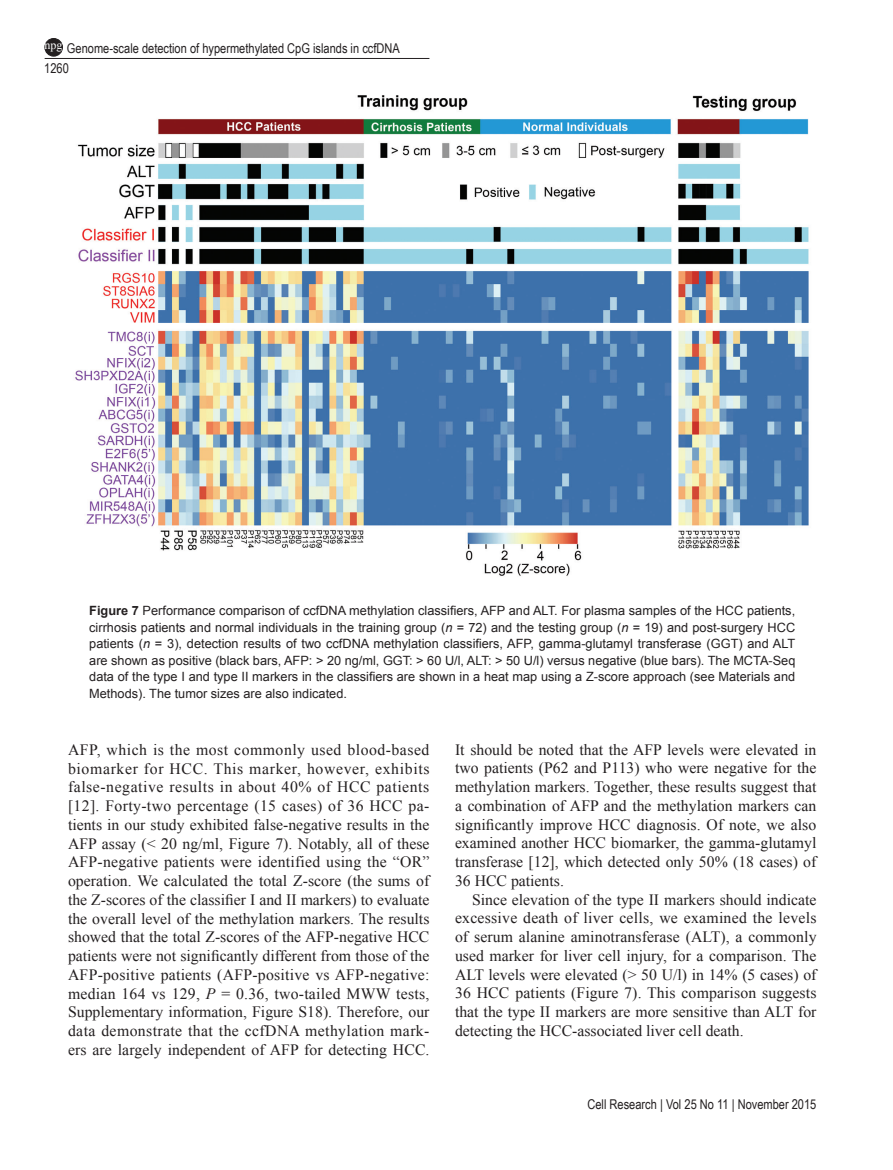
<style>
.page{position:relative;width:893px;height:1170px;background:#fff}
.page>*{position:absolute;margin:0;border:0;box-sizing:border-box;transform-origin:0 0}
.t1{font:15.75px/18.8px "Times New Roman";color:#231f20;text-align:justify}
.t2{font:13.5px "Arial Narrow";color:#231f20}
.t3{font:12.75px/16.5px "Arial";color:#231f20;text-align:justify}
.t4{font:12px "Times New Roman";color:#fff}
.s1{font-weight:700}
.s2{font-style:italic}
</style>
<div class="page">
<hr style="left:45px;top:58px;width:384px;height:1px;background:#231f20">
<div style="left:45px;top:38px;width:17px;height:18px;background:#231f20;border-radius:50%"></div>
<div style="left:45px;top:38px;width:18px;height:18px;border:1px solid #231f20;border-radius:50%"></div>
<img style="left:75px;top:95px;width:734px;height:481px">
<p class="t2" style="left:67px;top:39px;width:334px">Genome-scale detection of hypermethylated CpG islands in ccfDNA</p>
<p class="t4" style="left:45px;top:37px;width:20px">npg</p>
<p class="t2" style="left:44px;top:58px;width:26px">1260</p>
<p class="t3" style="left:89px;top:602px;width:708px"><span class="s1">Figure 7</span> Performance comparison of ccfDNA methylation classifiers, AFP and ALT. For plasma samples of the HCC patients, cirrhosis patients and normal individuals in the training group (<span class="s2">n</span> = 72) and the testing group (<span class="s2">n</span> = 19) and post-surgery HCC patients (<span class="s2">n</span> = 3), detection results of two ccfDNA methylation classifiers, AFP, gamma-glutamyl transferase (GGT) and ALT are shown as positive (black bars, AFP: &gt; 20 ng/ml, GGT: &gt; 60 U/l, ALT: &gt; 50 U/l) versus negative (blue bars). The MCTA-Seq data of the type I and type II markers in the classifiers are shown in a heat map using a Z-score approach (see Materials and Methods). The tumor sizes are also indicated.</p>
<p class="t1" style="left:68px;top:739px;width:363px">AFP, which is the most commonly used blood-based biomarker for HCC. This marker, however, exhibits false-negative results in about 40% of HCC patients [12]. Forty-two percentage (15 cases) of 36 HCC pa&shy;tients in our study exhibited false-negative results in the AFP assay (&lt; 20 ng/ml, Figure 7). Notably, all of these AFP-negative patients were identified using the “OR” operation. We calculated the total Z-score (the sums of the Z-scores of the classifier I and II markers) to evaluate the overall level of the methylation markers. The results showed that the total Z-scores of the AFP-negative HCC patients were not significantly different from those of the AFP-positive patients (AFP-positive vs AFP-negative: median 164 vs 129, <span class="s2">P</span> = 0.36, two-tailed MWW tests, Supplementary information, Figure S18). Therefore, our data demonstrate that the ccfDNA methylation mark&shy;ers are largely independent of AFP for detecting HCC.</p>
<p class="t1" style="left:455px;top:739px;width:363px">It should be noted that the AFP levels were elevated in two patients (P62 and P113) who were negative for the methylation markers. Together, these results suggest that a combination of AFP and the methylation markers can significantly improve HCC diagnosis. Of note, we also examined another HCC biomarker, the gamma-glutamyl transferase [12], which detected only 50% (18 cases) of 36 HCC patients.</p>
<p class="t1" style="left:455px;top:889px;width:363px;text-indent:17px">Since elevation of the type II markers should indicate excessive death of liver cells, we examined the levels of serum alanine aminotransferase (ALT), a commonly used marker for liver cell injury, for a comparison. The ALT levels were elevated (&gt; 50 U/l) in 14% (5 cases) of 36 HCC patients (Figure 7). This comparison suggests that the type II markers are more sensitive than ALT for detecting the HCC-associated liver cell death.</p>
<p class="t2" style="left:587px;top:1094px;width:230px">Cell Research | Vol 25 No 11 | November 2015</p>
</div>
